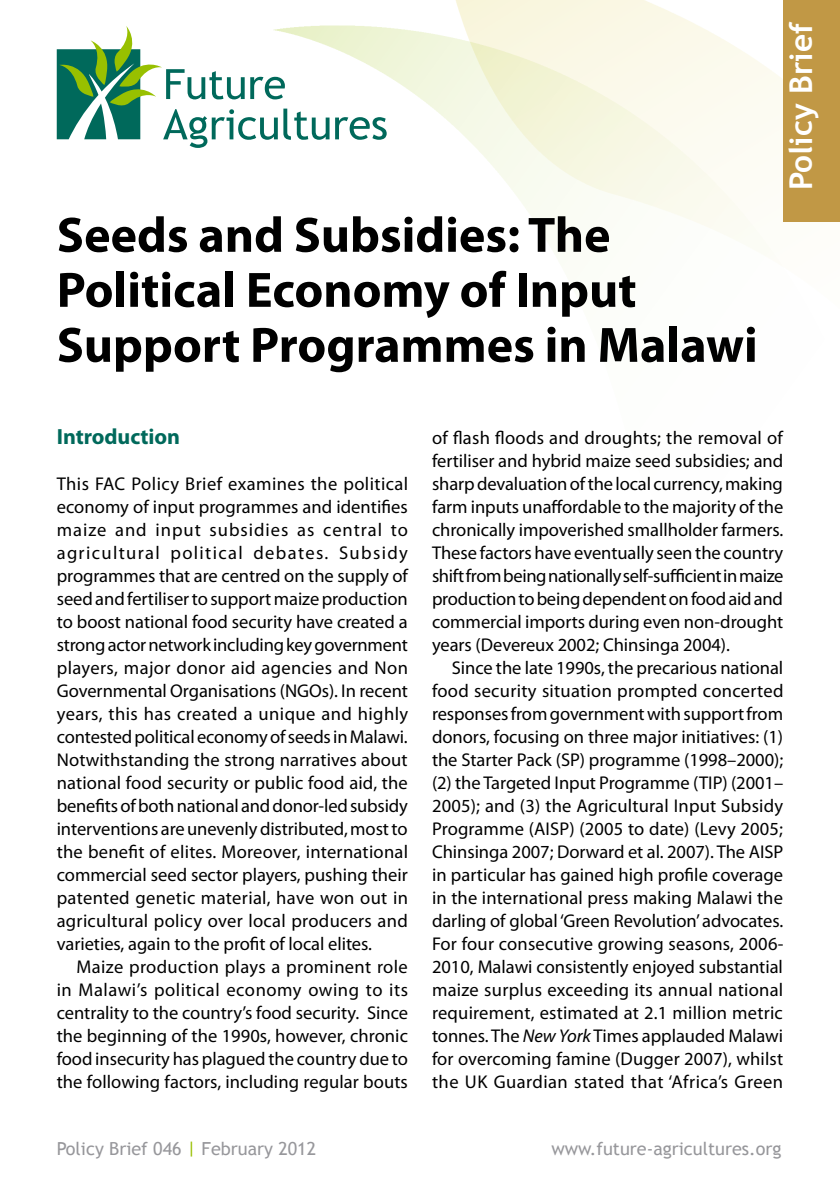
<style>
.page{position:relative;width:840px;height:1191px;background:#fff}
.page>*{position:absolute;margin:0;border:0;box-sizing:border-box;transform-origin:0 0}
.t1{font:700 50px/55px "Myriad Pro";color:#000}
.t2{font:700 31.6px "Trebuchet MS";color:#fff}
.t3{font:700 22px "Myriad Pro";letter-spacing:-.005em;color:#00695b}
.t4{font:18.4px/23px "Myriad Pro";letter-spacing:.005em;color:#000;text-align:justify}
.t5{font:18px "Trebuchet MS";color:#97979b}
.s1{font-style:italic}
.s2{color:#98c000}
</style>
<div class="page">
<img style="left:319px;top:22px;width:520px;height:382px">
<svg style="left:335px;top:117px;width:51px;height:23px"></svg>
<svg style="left:57px;top:26px;width:272px;height:122px"></svg>
<div style="left:782px;top:0;width:57px;height:221px;background:#c19845"></div>
<h1 class="t1" style="left:57px;top:206px;width:702px">Seeds and Subsidies: The<br>Political Economy of Input<br>Support Programmes in Malawi</h1>
<h2 class="t2" style="left:780px;top:190px;width:169px;rotate:-90deg">Policy Brief</h2>
<p class="t3" style="left:57px;top:422px;width:125px">Introduction</p>
<p class="t4" style="left:57px;top:472px;width:353px">This FAC Policy Brief examines the political economy of input programmes and identifies maize and input subsidies as central to agricultural political debates. Subsidy programmes that are centred on the supply of seed and fertiliser to support maize production to boost national food security have created a strong actor network including key government players, major donor aid agencies and Non Governmental Organisations (NGOs). In recent years, this has created a unique and highly contested political economy of seeds in Malawi.<br>Notwithstanding the strong narratives about national food security or public food aid, the benefits of both national and donor-led subsidy interventions are unevenly distributed, most to the benefit of elites. Moreover, international commercial seed sector players, pushing their patented genetic material, have won out in agricultural policy over local producers and varieties, again to the profit of local elites.</p>
<p class="t4" style="left:57px;top:955px;width:353px;text-indent:20px">Maize production plays a prominent role in Malawi’s political economy owing to its centrality to the country’s food security. Since the beginning of the 1990s, however, chronic food insecurity has plagued the country due to the following factors, including regular bouts</p>
<p class="t4" style="left:432px;top:426px;width:353px">of flash floods and droughts; the removal of fertiliser and hybrid maize seed subsidies; and sharp devaluation of the local currency, making farm inputs unaffordable to the majority of the chronically impoverished smallholder farmers.<br>These factors have eventually seen the country shift from being nationally self-sufficient in maize production to being dependent on food aid and commercial imports during even non-drought years (Devereux 2002; Chinsinga 2004).</p>
<p class="t4" style="left:432px;top:656px;width:353px;text-indent:20px">Since the late 1990s, the precarious national food security situation prompted concerted responses from government with support from donors, focusing on three major initiatives: (1) the Starter Pack (SP) programme (1998–2000); (2) the Targeted Input Programme (TIP) (2001– 2005); and (3) the Agricultural Input Subsidy Programme (AISP) (2005 to date) (Levy 2005; Chinsinga 2007; Dorward et al. 2007). The AISP in particular has gained high profile coverage in the international press making Malawi the darling of global ‘Green Revolution’ advocates.<br>For four consecutive growing seasons, 2006- 2010, Malawi consistently enjoyed substantial maize surplus exceeding its annual national requirement, estimated at 2.1 million metric tonnes. The <span class="s1">New York</span> Times applauded Malawi for overcoming famine (Dugger 2007), whilst the UK Guardian stated that ‘Africa’s Green</p>
<p class="t5" style="left:57px;top:1137px;width:261px">Policy Brief 046 <span class="s2">|</span> February 2012</p>
<p class="t5" style="left:551px;top:1137px;width:231px">www.future-agricultures.org</p>
</div>
